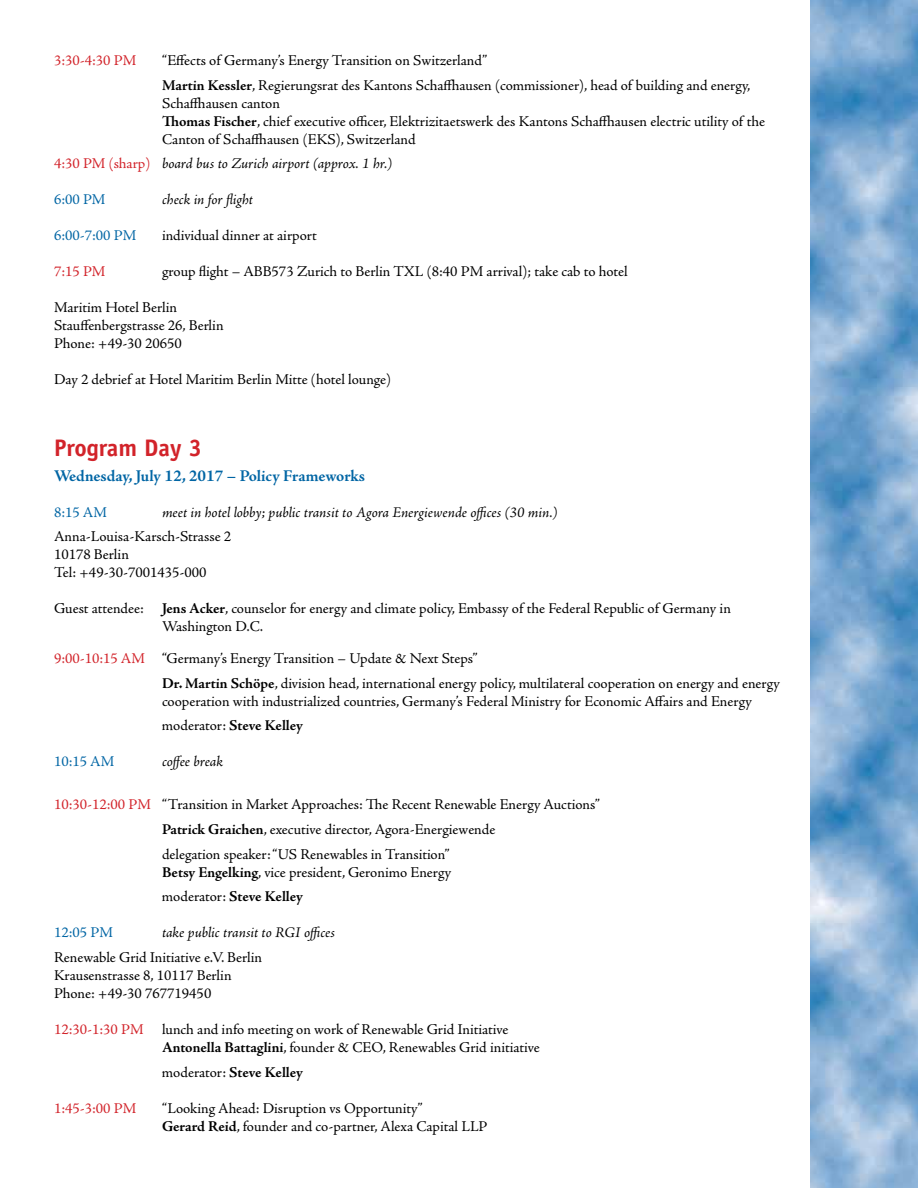
<style>
.page{position:relative;width:918px;height:1188px;background:#fff}
.page>*{position:absolute;margin:0;border:0;box-sizing:border-box;transform-origin:0 0}
.t1{font:700 24px "Officina Sans Std";color:#d2232a}
.t2{font:700 16.5px "Adobe Jenson Pro";letter-spacing:-.005em;color:#0065a4}
.t3{font:15px/18px "Adobe Jenson Pro";letter-spacing:-.005em;color:#000}
.t4{font:italic 15px "Adobe Jenson Pro";letter-spacing:-.005em;color:#000}
.t5{font:15px "Adobe Jenson Pro";color:#0065a4}
.t6{font:15px "Adobe Jenson Pro";color:#d2232a}
.t7{font:700 15px "Adobe Jenson Pro";letter-spacing:-.005em;color:#000}
.s1{font-weight:700}
.s2{font-style:normal;color:#d2232a}
.s3{color:#d2232a}
.s4{font-weight:400}
</style>
<div class="page">
<img style="left:810px;top:0;width:108px;height:1188px">
<p class="t6" style="left:54px;top:52px;width:84px">3:30-4:30 PM</p>
<p class="t3" style="left:162px;top:48px;width:590px;line-height:24.8px">“Effects of Germany’s Energy Transition on Switzerland”<br><span class="s1">Martin Kessler</span>, Regierungsrat des Kantons Schaffhausen (commissioner), head of building and energy,</p>
<p class="t3" style="left:162px;top:94px;width:605px">Schaffhausen canton<br><span class="s1">Thomas Fischer</span>, chief executive officer, Elektrizitaetswerk des Kantons Schaffhausen electric utility of the<br>Canton of Schaffhausen (EKS), Switzerland</p>
<p class="t4" style="left:54px;top:155px;width:340px"><span class="s2">4:30 PM (sharp)</span> board bus to Zurich airport (approx. 1 hr.)</p>
<p class="t5" style="left:54px;top:191px;width:53px">6:00 PM</p>
<p class="t4" style="left:162px;top:191px;width:93px">check in for flight</p>
<p class="t5" style="left:54px;top:227px;width:84px">6:00-7:00 PM</p>
<p class="t3" style="left:162px;top:227px;width:156px">individual dinner at airport</p>
<p class="t6" style="left:54px;top:263px;width:53px">7:15 PM</p>
<p class="t3" style="left:162px;top:263px;width:467px">group flight – ABB573 Zurich to Berlin TXL (8:40 PM arrival); take cab to hotel</p>
<p class="t3" style="left:54px;top:299px;width:171px">Maritim Hotel Berlin<br>Stauffenbergstrasse 26, Berlin<br>Phone: +49-30 20650</p>
<p class="t3" style="left:54px;top:371px;width:339px">Day 2 debrief at Hotel Maritim Berlin Mitte (hotel lounge)</p>
<h1 class="t1" style="left:54px;top:433px;width:150px">Program Day 3</h1>
<p class="t2" style="left:54px;top:466px;width:313px">Wednesday, July 12, 2017 – Policy Frameworks</p>
<p class="t5" style="left:54px;top:503px;width:54px">8:15 AM</p>
<p class="t4" style="left:162px;top:503px;width:397px">meet in hotel lobby; public transit to Agora Energiewende offices (30 min.)</p>
<p class="t3" style="left:54px;top:528px;width:179px">Anna-Louisa-Karsch-Strasse 2<br>10178 Berlin<br>Tel: +49-30-7001435-000</p>
<p class="t3" style="left:162px;top:600px;width:570px;text-indent:-108px">Guest attendee: <span class="s1">Jens Acker</span>, counselor for energy and climate policy, Embassy of the Federal Republic of Germany in<br>Washington D.C.</p>
<p class="t3" style="left:162px;top:646px;width:619px;line-height:24.8px;text-indent:-108px"><span class="s3">9:00-10:15 AM</span> “Germany’s Energy Transition – Update &amp; Next Steps”<br><span class="s1">Dr. Martin Schöpe</span>, division head, international energy policy, multilateral cooperation on energy and energy</p>
<p class="t3" style="left:162px;top:689px;width:591px;line-height:24.8px">cooperation with industrialized countries, Germany’s Federal Ministry for Economic Affairs and Energy moderator: <span class="s1">Steve Kelley</span></p>
<p class="t5" style="left:54px;top:753px;width:62px">10:15 AM</p>
<p class="t4" style="left:162px;top:753px;width:63px">coffee break</p>
<p class="t3" style="left:162px;top:792px;width:439px;line-height:24.8px;text-indent:-108px"><span class="s3">10:30-12:00 PM</span> “Transition in Market Approaches: The Recent Renewable Energy Auctions”<br><span class="s1">Patrick Graichen</span>, executive director, Agora-Energiewende<br>delegation speaker: “US Renewables in Transition”</p>
<p class="t3" style="left:162px;top:860px;width:291px;line-height:24.8px"><span class="s1">Betsy Engelking</span>, vice president, Geronimo Energy moderator: <span class="s1">Steve Kelley</span></p>
<p class="t5" style="left:54px;top:924px;width:60px">12:05 PM</p>
<p class="t4" style="left:162px;top:924px;width:174px">take public transit to RGI offices</p>
<p class="t3" style="left:54px;top:949px;width:210px">Renewable Grid Initiative e.V. Berlin<br>Krausenstrasse 8, 10117 Berlin<br>Phone: +49-30 767719450</p>
<p class="t3" style="left:162px;top:1021px;width:379px;text-indent:-108px"><span class="s3">12:30-1:30 PM</span> lunch and info meeting on work of Renewable Grid Initiative<br><span class="s1">Antonella Battaglini</span>, founder &amp; CEO, Renewables Grid initiative</p>
<p class="t7" style="left:162px;top:1064px;width:143px"><span class="s4">moderator:</span> Steve Kelley</p>
<p class="t6" style="left:54px;top:1100px;width:84px">1:45-3:00 PM</p>
<p class="t3" style="left:162px;top:1099px;width:327px">“Looking Ahead: Disruption vs Opportunity”<br><span class="s1">Gerard Reid</span>, founder and co-partner, Alexa Capital LLP</p>
</div>
